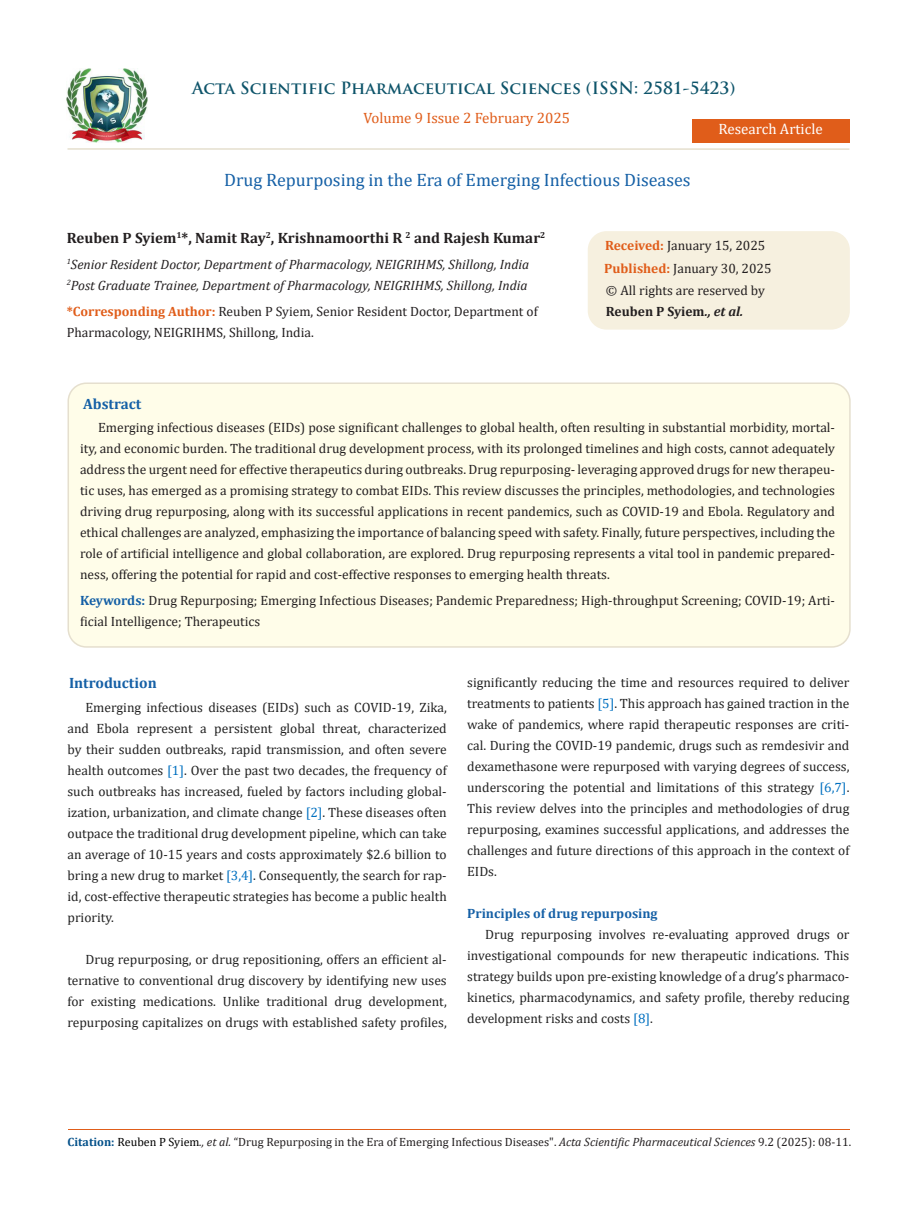
<style>
.page{position:relative;width:917px;height:1224px;background:#fff}
.page>*{position:absolute;margin:0;border:0;box-sizing:border-box;transform-origin:0 0}
.t1{font:18px "Cambria";color:#1560a6}
.t2{font:700 16.5px "Trajan Pro";color:#0e546a}
.t3{font:700 15px "Cambria";color:#231f20}
.t4{font:15px "Cambria";color:#e05d1a}
.t5{font:700 15px "Cambria";color:#1560a6}
.t6{font:15px "Cambria";color:#fff}
.t7{font:13.5px/21px "Cambria";color:#222;text-align:justify}
.No_Spacing{font:13.5px/21px "Cambria";color:#231f20}
.t8{font:italic 13.5px "Cambria";color:#231f20}
.t9{font:700 13.5px "Cambria";color:#1560a6}
.t10{font:12px "Cambria";color:#231f20}
.s1{font-weight:700;color:#e05d1a}
.s2{font-weight:700}
.s3{font-weight:700;font-style:italic}
.s4{font-weight:700;color:#1560a6}
.s5{color:#0070c0}
.s6{font-weight:700;color:#035089}
.s7{color:#000}
.s8{font-style:italic}
</style>
<div class="page">
<img style="left:67px;top:68px;width:80px;height:74px">
<div style="left:691px;top:119px;width:158px;height:23px;background:#e05d1a"></div>
<div style="left:588px;top:232px;width:261px;height:97px;background:#f6f0df;border-radius:18px"></div>
<div style="left:587px;top:231px;width:262px;height:99px;border:2px solid #f6f0df;border-radius:18px"></div>
<div style="left:68px;top:383px;width:781px;height:264px;background:#fffde9;border-radius:18px"></div>
<div style="left:67px;top:382px;width:783px;height:266px;border:2px solid #e5dfce;border-radius:18px"></div>
<hr style="left:68px;top:1130px;width:781px;height:1px;background:#e05d1a">
<hr style="left:67px;top:148px;width:782px;height:2px;background:#e5dfce">
<p class="t2" style="left:192px;top:77px;width:545px">Acta Scientific Pharmaceutical Sciences (ISSN: 2581-5423)</p>
<p class="t4" style="left:363px;top:109px;width:208px">Volume 9 Issue 2 February 2025</p>
<p class="t6" style="left:718px;top:120px;width:106px">Research Article</p>
<p class="t1" style="left:224px;top:169px;width:468px">Drug Repurposing in the Era of Emerging Infectious Diseases</p>
<p class="t3" style="left:67px;top:227px;width:480px">Reuben P Syiem<sup>1</sup>*, Namit Ray<sup>2</sup>, Krishnamoorthi R <sup>2</sup> and Rajesh Kumar<sup>2</sup></p>
<p class="t8" style="left:67px;top:255px;width:464px"><sup>1</sup>Senior Resident Doctor, Department of Pharmacology, NEIGRIHMS, Shillong, India</p>
<p class="t8" style="left:67px;top:276px;width:462px"><sup>2</sup>Post Graduate Trainee, Department of Pharmacology, NEIGRIHMS, Shillong, India</p>
<p class="No_Spacing" style="left:67px;top:301px;width:472px"><span class="s1">*Corresponding Author:</span> Reuben P Syiem, Senior Resident Doctor, Department of<br>Pharmacology, NEIGRIHMS, Shillong, India.</p>
<p class="No_Spacing" style="left:605px;top:235px;width:162px"><span class="s1">Received:</span> January 15, 2025</p>
<p class="No_Spacing" style="left:604px;top:258px;width:169px"><span class="s1">Published:</span> January 30, 2025</p>
<p class="No_Spacing" style="left:606px;top:280px;width:160px">© All rights are reserved by<br><span class="s2">Reuben P Syiem</span><span class="s3">., et al.</span></p>
<p class="t5" style="left:83px;top:393px;width:60px">Abstract</p>
<p class="No_Spacing" style="left:80px;top:417px;width:756px;text-align:justify;text-indent:18px">Emerging infectious diseases (EIDs) pose significant challenges to global health, often resulting in substantial morbidity, mortal&shy;ity, and economic burden. The traditional drug development process, with its prolonged timelines and high costs, cannot adequately address the urgent need for effective therapeutics during outbreaks. Drug repurposing- leveraging approved drugs for new therapeu&shy;tic uses, has emerged as a promising strategy to combat EIDs. This review discusses the principles, methodologies, and technologies driving drug repurposing, along with its successful applications in recent pandemics, such as COVID-19 and Ebola. Regulatory and ethical challenges are analyzed, emphasizing the importance of balancing speed with safety. Finally, future perspectives, including the role of artificial intelligence and global collaboration, are explored. Drug repurposing represents a vital tool in pandemic prepared&shy;ness, offering the potential for rapid and cost-effective responses to emerging health threats.</p>
<p class="No_Spacing" style="left:80px;top:590px;width:756px"><span class="s4">Keywords:</span> Drug Repurposing; Emerging Infectious Diseases; Pandemic Preparedness; High-throughput Screening; COVID-19; Arti&shy;ficial Intelligence; Therapeutics</p>
<p class="t5" style="left:69px;top:672px;width:89px">Introduction</p>
<p class="t7" style="left:67px;top:697px;width:381px;text-indent:18px">Emerging infectious diseases (EIDs) such as COVID-19, Zika, and Ebola represent a persistent global threat, characterized by their sudden outbreaks, rapid transmission, and often severe health outcomes <span class="s5">[1]</span>. Over the past two decades, the frequency of such outbreaks has increased, fueled by factors including global&shy;ization, urbanization, and climate change <span class="s5">[2]</span>. These diseases often outpace the traditional drug development pipeline, which can take an average of 10-15 years and costs approximately $2.6 billion to bring a new drug to market <span class="s5">[3,4]</span>. Consequently, the search for rap&shy;id, cost-effective therapeutic strategies has become a public health priority.</p>
<p class="t7" style="left:67px;top:949px;width:381px;text-indent:18px">Drug repurposing, or drug repositioning, offers an efficient al&shy;ternative to conventional drug discovery by identifying new uses for existing medications. Unlike traditional drug development, repurposing capitalizes on drugs with established safety profiles,</p>
<p class="t7" style="left:467px;top:672px;width:384px">significantly reducing the time and resources required to deliver treatments to patients <span class="s5">[5]</span>. This approach has gained traction in the wake of pandemics, where rapid therapeutic responses are criti&shy;cal. During the COVID-19 pandemic, drugs such as remdesivir and dexamethasone were repurposed with varying degrees of success, underscoring the potential and limitations of this strategy <span class="s5">[6,7]</span>.<br>This review delves into the principles and methodologies of drug repurposing, examines successful applications, and addresses the challenges and future directions of this approach in the context of EIDs.</p>
<p class="t9" style="left:467px;top:904px;width:192px">Principles of drug repurposing</p>
<p class="t7" style="left:467px;top:924px;width:384px;text-indent:18px">Drug repurposing involves re-evaluating approved drugs or investigational compounds for new therapeutic indications. This strategy builds upon pre-existing knowledge of a drug’s pharmaco&shy;kinetics, pharmacodynamics, and safety profile, thereby reducing development risks and costs <span class="s5">[8]</span>.</p>
<p class="t10" style="left:68px;top:1135px;width:785px"><span class="s6">Citation:</span> <span class="s7">Reuben P Syiem</span><span class="s8">., et al.</span> “Drug Repurposing in the Era of Emerging Infectious Diseases". <span class="s8">Acta Scientific Pharmaceutical Sciences</span> 9.2 (2025): 08-11.</p>
</div>
